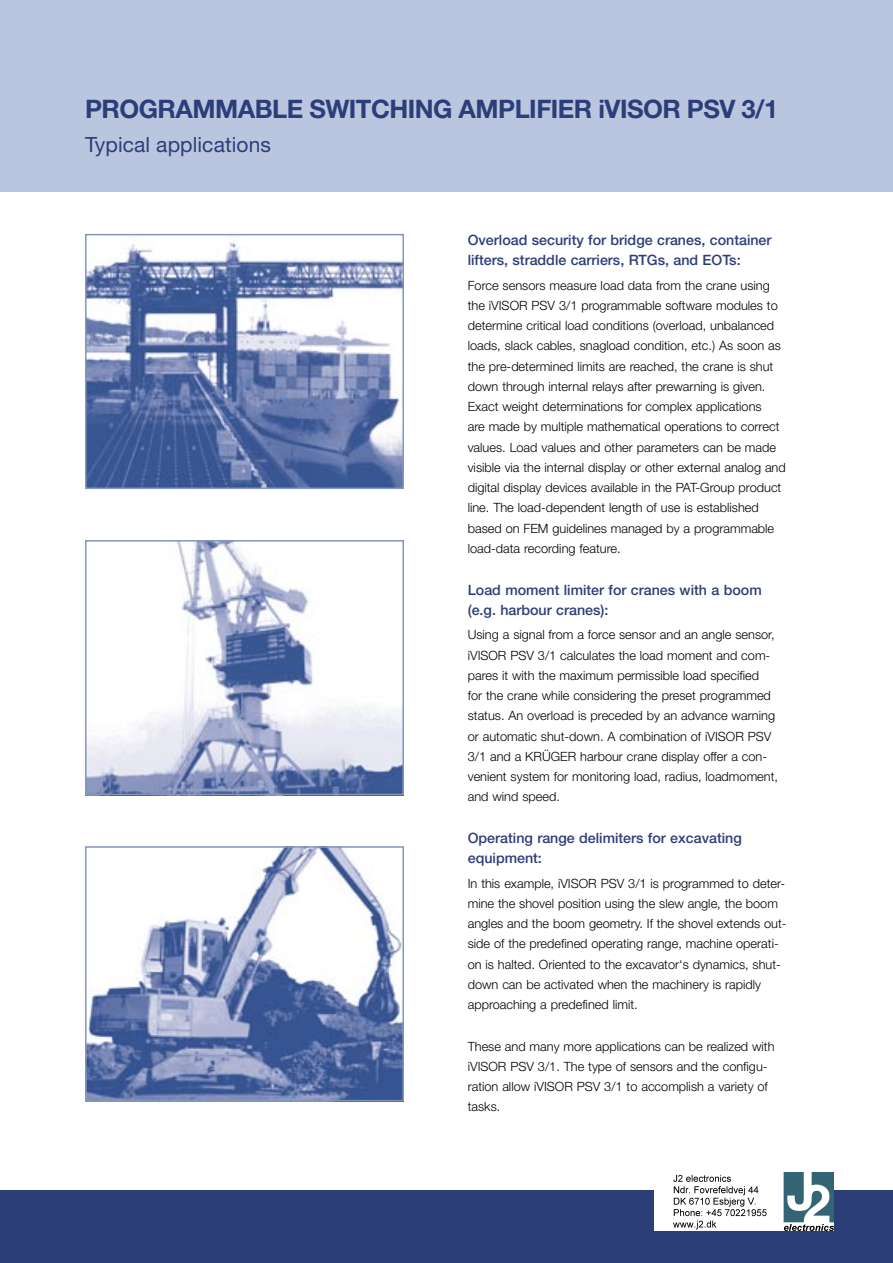
<style>
.page{position:relative;width:893px;height:1263px;background:#fff}
.page>*{position:absolute;margin:0;border:0;box-sizing:border-box;transform-origin:0 0}
.t1{font:700 25.5px "Helvetica Neue";letter-spacing:-.02em;color:#2c3e77}
.t2{font:21px "Helvetica Neue";letter-spacing:.005em;color:#2c3e77}
.t3{font:500 14.25px/20.2px "Helvetica Neue";color:#2c3e77}
.t4{font:300 12.75px/20.2px "Helvetica Neue";color:#000}
</style>
<div class="page">
<div style="left:0;top:0;width:893px;height:191px;background:#bac5df"></div>
<img style="left:88px;top:239px;width:313px;height:247px">
<div style="left:85px;top:234px;width:319px;height:255px;border:2px solid #8496be"></div>
<div style="left:0;top:1191px;width:893px;height:72px;background:#2c3e77"></div>
<img style="left:88px;top:543px;width:313px;height:249px">
<div style="left:85px;top:540px;width:319px;height:255px;border:2px solid #8496be"></div>
<img style="left:88px;top:849px;width:313px;height:249px">
<div style="left:85px;top:846px;width:319px;height:255px;border:2px solid #8496be"></div>
<img style="left:655px;top:1172px;width:178px;height:58px">
<p class="t1" style="left:85px;top:93px;width:695px">PROGRAMMABLE SWITCHING AMPLIFIER iVISOR PSV 3/1</p>
<p class="t2" style="left:85px;top:132px;width:187px">Typical applications</p>
<p class="t3" style="left:468px;top:230px;width:305px">Overload security for bridge cranes, container lifters, straddle carriers, RTGs, and EOTs:</p>
<p class="t4" style="left:468px;top:275px;width:320px">Force sensors measure load data from the crane using the iVISOR PSV 3/1 programmable software modules to determine critical load conditions (overload, unbalanced loads, slack cables, snagload condition, etc.) As soon as the pre-determined limits are reached, the crane is shut down through internal relays after prewarning is given.<br>Exact weight determinations for complex applications<br>are made by multiple mathematical operations to correct values. Load values and other parameters can be made visible via the internal display or other external analog and digital display devices available in the PAT-Group product line. The load-dependent length of use is established based on FEM guidelines managed by a programmable load-data recording feature.</p>
<p class="t3" style="left:468px;top:579px;width:295px">Load moment limiter for cranes with a boom (e.g. harbour cranes):</p>
<p class="t4" style="left:468px;top:624px;width:312px">Using a signal from a force sensor and an angle sensor, iVISOR PSV 3/1 calculates the load moment and com&shy;pares it with the maximum permissible load specified<br>for the crane while considering the preset programmed status. An overload is preceded by an advance warning or automatic shut-down. A combination of iVISOR PSV 3/1 and a KRÜGER harbour crane display offer a con&shy;venient system for monitoring load, radius, loadmoment, and wind speed.</p>
<p class="t3" style="left:468px;top:827px;width:276px">Operating range delimiters for excavating equipment:</p>
<p class="t4" style="left:468px;top:873px;width:320px">In this example, iVISOR PSV 3/1 is programmed to deter&shy;mine the shovel position using the slew angle, the boom angles and the boom geometry. If the shovel extends out&shy;side of the predefined operating range, machine operati&shy;on is halted. Oriented to the excavator‘s dynamics, shut&shy;down can be activated when the machinery is rapidly approaching a predefined limit.</p>
<p class="t4" style="left:468px;top:1036px;width:308px">These and many more applications can be realized with iVISOR PSV 3/1. The type of sensors and the configu&shy;ration allow iVISOR PSV 3/1 to accomplish a variety of tasks.</p>
</div>
